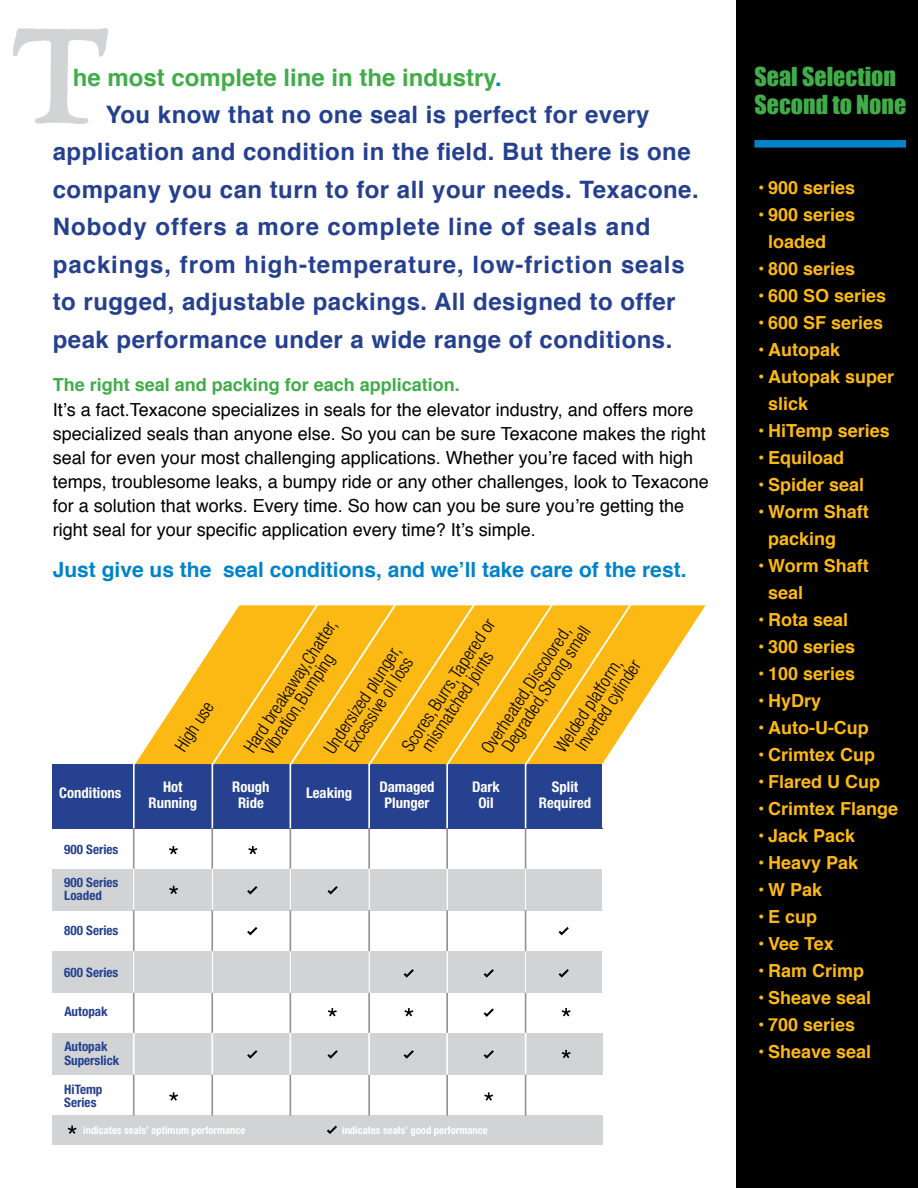
<style>
.page{position:relative;width:918px;height:1188px;background:#fff}
.page>*{position:absolute;margin:0;border:0;box-sizing:border-box;transform-origin:0 0}
.t1{font:700 24px "Helvetica";letter-spacing:.02em;color:#25408f}
.t2{font:700 24px "Helvetica";letter-spacing:.04em;color:#25408f}
.t3{font:700 24px "Helvetica";color:#41ad49}
.t4{font:24px/27.6px "Impact";color:#41ad49}
.t5{font:700 21px "Helvetica";color:#0083ca}
.t6{font:18px/24px "Helvetica";color:#000}
.t7{font:700 18px/27px "Helvetica";color:#fdb913}
.t8{font:300 condensed 18px/16.4px "Helvetica Neue LT Std";color:#000}
.t9{font:700 18px "Helvetica";color:#41ad49}
.t10{font:700 condensed 14.7px/15.8px "Helvetica Neue LT Std";color:#fff;text-align:center}
.t11{font:700 condensed 13.05px/13px "Helvetica Neue LT Std";color:#25418f}
.t12{font:700 condensed 10.65px "Helvetica Neue LT Std";color:#fff}
.s1{color:#0083ca}
</style>
<div class="page">
<img style="left:13px;top:28px;width:96px;height:96px">
<div style="left:53px;top:1115px;width:550px;height:30px;background:#d1d3d4"></div>
<div style="left:53px;top:869px;width:550px;height:41px;background:#d1d3d4"></div>
<div style="left:53px;top:764px;width:550px;height:64px;background:#25418f"></div>
<div style="left:53px;top:951px;width:550px;height:41px;background:#d1d3d4"></div>
<hr style="left:133px;top:828px;width:2px;height:288px;background:#929292">
<hr style="left:211px;top:828px;width:2px;height:288px;background:#929292">
<hr style="left:290px;top:828px;width:1px;height:288px;background:#929292">
<hr style="left:368px;top:828px;width:2px;height:288px;background:#929292">
<hr style="left:446px;top:828px;width:2px;height:288px;background:#929292">
<hr style="left:525px;top:828px;width:1px;height:288px;background:#929292">
<hr style="left:133px;top:869px;width:2px;height:41px;background:#fff">
<hr style="left:133px;top:951px;width:2px;height:42px;background:#fff">
<hr style="left:212px;top:751px;width:1px;height:77px;background:#fff">
<hr style="left:133px;top:751px;width:2px;height:77px;background:#fff">
<hr style="left:212px;top:869px;width:1px;height:41px;background:#fff">
<hr style="left:212px;top:951px;width:1px;height:42px;background:#fff">
<hr style="left:290px;top:751px;width:1px;height:77px;background:#fff">
<hr style="left:290px;top:869px;width:1px;height:41px;background:#fff">
<hr style="left:290px;top:951px;width:1px;height:42px;background:#fff">
<hr style="left:368px;top:751px;width:2px;height:77px;background:#fff">
<hr style="left:368px;top:869px;width:2px;height:41px;background:#fff">
<hr style="left:368px;top:951px;width:2px;height:42px;background:#fff">
<hr style="left:446px;top:751px;width:2px;height:77px;background:#fff">
<hr style="left:446px;top:869px;width:2px;height:41px;background:#fff">
<hr style="left:446px;top:951px;width:2px;height:42px;background:#fff">
<hr style="left:525px;top:751px;width:1px;height:77px;background:#fff">
<hr style="left:525px;top:869px;width:1px;height:41px;background:#fff">
<hr style="left:525px;top:951px;width:1px;height:42px;background:#fff">
<hr style="left:602px;top:751px;width:2px;height:77px;background:#fff">
<hr style="left:602px;top:869px;width:2px;height:41px;background:#fff">
<hr style="left:602px;top:951px;width:2px;height:42px;background:#fff">
<div style="left:53px;top:1033px;width:550px;height:41px;background:#d1d3d4"></div>
<svg style="left:638px;top:605px;width:68px;height:104px"></svg>
<hr style="left:133px;top:1033px;width:2px;height:41px;background:#fff">
<hr style="left:212px;top:1033px;width:1px;height:41px;background:#fff">
<hr style="left:290px;top:1033px;width:1px;height:41px;background:#fff">
<hr style="left:368px;top:1033px;width:2px;height:41px;background:#fff">
<hr style="left:446px;top:1033px;width:2px;height:41px;background:#fff">
<hr style="left:525px;top:1033px;width:1px;height:41px;background:#fff">
<svg style="left:134px;top:605px;width:504px;height:162px;background:#f9c137"></svg>
<svg style="left:169px;top:846px;width:9px;height:8px"></svg>
<svg style="left:169px;top:886px;width:9px;height:8px"></svg>
<svg style="left:169px;top:1092px;width:9px;height:9px"></svg>
<svg style="left:68px;top:1126px;width:9px;height:8px"></svg>
<svg style="left:484px;top:1092px;width:9px;height:9px"></svg>
<svg style="left:562px;top:1050px;width:9px;height:8px"></svg>
<svg style="left:562px;top:1008px;width:9px;height:8px"></svg>
<svg style="left:404px;top:1008px;width:9px;height:8px"></svg>
<svg style="left:328px;top:1008px;width:9px;height:8px"></svg>
<svg style="left:248px;top:846px;width:9px;height:8px"></svg>
<svg style="left:247px;top:927px;width:11px;height:9px"></svg>
<svg style="left:247px;top:886px;width:11px;height:9px"></svg>
<svg style="left:247px;top:1050px;width:11px;height:9px"></svg>
<svg style="left:327px;top:1050px;width:11px;height:9px"></svg>
<svg style="left:327px;top:1125px;width:10px;height:9px"></svg>
<svg style="left:327px;top:886px;width:11px;height:9px"></svg>
<svg style="left:403px;top:1050px;width:11px;height:9px"></svg>
<svg style="left:403px;top:969px;width:11px;height:9px"></svg>
<svg style="left:483px;top:1050px;width:11px;height:9px"></svg>
<svg style="left:483px;top:1008px;width:11px;height:9px"></svg>
<svg style="left:483px;top:969px;width:11px;height:9px"></svg>
<svg style="left:558px;top:969px;width:11px;height:9px"></svg>
<svg style="left:558px;top:927px;width:11px;height:9px"></svg>
<div style="left:737px;top:0;width:181px;height:1188px;background:#000"></div>
<div style="left:754px;top:140px;width:152px;height:8px;background:#0083ca"></div>
<h1 class="t3" style="left:73px;top:58px;width:430px">he most complete line in the industry<span class="s1">.</span></h1>
<h1 class="t1" style="left:106px;top:95px;width:545px">You know that no one seal is perfect for every</h1>
<h1 class="t1" style="left:53px;top:133px;width:640px">application and condition in the field. But there is one</h1>
<h1 class="t1" style="left:53px;top:170px;width:648px">company you can turn to for all your needs. Texacone.</h1>
<h1 class="t2" style="left:53px;top:208px;width:599px">Nobody offers a more complete line of seals and</h1>
<h1 class="t2" style="left:53px;top:245px;width:634px">packings, from high-temperature, low-friction seals</h1>
<h1 class="t1" style="left:53px;top:283px;width:624px">to rugged, adjustable packings. All designed to offer</h1>
<h1 class="t1" style="left:53px;top:320px;width:621px">peak performance under a wide range of conditions.</h1>
<p class="t9" style="left:53px;top:370px;width:409px">The right seal and packing for each application.</p>
<p class="t6" style="left:53px;top:398px;width:658px">It’s a fact.Texacone specializes in seals for the elevator industry, and offers more specialized seals than anyone else. So you can be sure Texacone makes the right seal for even your most challenging applications. Whether you’re faced with high temps, troublesome leaks, a bumpy ride or any other challenges, look to Texacone for a solution that works. Every time. So how can you be sure you’re getting the right seal for your specific application every time? It’s simple.</p>
<p class="t5" style="left:53px;top:553px;width:635px">Just give us the seal conditions, and we’ll take care of the rest.</p>
<p class="t8" style="left:172px;top:745px;width:57px;rotate:-57deg">High use</p>
<p class="t8" style="left:246px;top:740px;width:149px;text-indent:-8px;rotate:-57deg">Hard breakaway,Chatter,<br>Vibration,Bumping</p>
<p class="t8" style="left:405px;top:736px;width:146px;text-indent:-10px;rotate:-57deg">Scores,Burrs,Tapered or mismatched joints</p>
<p class="t8" style="left:486px;top:736px;width:153px;text-indent:-13px;rotate:-57deg">Overheated,Discolored,<br>Degraded,Strong smell</p>
<p class="t8" style="left:321px;top:747px;width:127px;text-align:center;rotate:-57deg">Undersized plunger,<br>Excessive oilloss</p>
<p class="t8" style="left:559px;top:735px;width:106px;text-indent:-13px;rotate:-57deg">W elded platform,<br>Inverted cylinder</p>
<p class="t10" style="left:59px;top:785px;width:64px">Conditions</p>
<p class="t10" style="left:232px;top:779px;width:39px">Rough<br>Ride</p>
<p class="t10" style="left:306px;top:785px;width:48px">Leaking</p>
<p class="t10" style="left:379px;top:779px;width:57px">Damaged<br>Plunger</p>
<p class="t10" style="left:472px;top:779px;width:29px">Dark<br>Oil</p>
<p class="t10" style="left:539px;top:779px;width:54px">Split<br>Required</p>
<p class="t10" style="left:149px;top:779px;width:50px">Hot<br>Running</p>
<p class="t11" style="left:64px;top:843px;width:56px">900 Series</p>
<p class="t11" style="left:64px;top:876px;width:56px">900 Series<br>Loaded</p>
<p class="t11" style="left:64px;top:923px;width:56px">800 Series</p>
<p class="t11" style="left:64px;top:966px;width:56px">600 Series</p>
<p class="t11" style="left:64px;top:1005px;width:45px">Autopak</p>
<p class="t11" style="left:64px;top:1040px;width:56px">Autopak<br>Superslick</p>
<p class="t11" style="left:64px;top:1083px;width:40px">HiTemp<br>Series</p>
<p class="t12" style="left:83px;top:1123px;width:164px">indicates seals’ optimum performance</p>
<p class="t12" style="left:342px;top:1123px;width:147px">indicates seals’ good performance</p>
<h1 class="t4" style="left:754px;top:63px;width:153px">Seal Selection<br>Second to None</h1>
<p class="t7" style="left:758px;top:174px;width:98px">• 900 series</p>
<p class="t7" style="left:768px;top:201px;width:89px;text-indent:-10px">• 900 series loaded</p>
<p class="t7" style="left:758px;top:255px;width:98px">• 800 series</p>
<p class="t7" style="left:758px;top:282px;width:129px">• 600 SO series</p>
<p class="t7" style="left:758px;top:309px;width:126px">• 600 SF series</p>
<p class="t7" style="left:758px;top:336px;width:83px">• Autopak</p>
<p class="t7" style="left:768px;top:363px;width:128px;text-indent:-10px">• Autopak super slick</p>
<p class="t7" style="left:758px;top:417px;width:133px">• HiTemp series</p>
<p class="t7" style="left:758px;top:444px;width:87px">• Equiload</p>
<p class="t7" style="left:758px;top:471px;width:107px">• Spider seal</p>
<p class="t7" style="left:768px;top:498px;width:102px;text-indent:-10px">• Worm Shaft packing</p>
<p class="t7" style="left:768px;top:552px;width:102px;text-indent:-10px">• Worm Shaft seal</p>
<p class="t7" style="left:758px;top:606px;width:91px">• Rota seal</p>
<p class="t7" style="left:758px;top:633px;width:98px">• 300 series</p>
<p class="t7" style="left:758px;top:660px;width:98px">• 100 series</p>
<p class="t7" style="left:758px;top:687px;width:64px">• HyDry</p>
<p class="t7" style="left:758px;top:714px;width:112px">• Auto-U-Cup</p>
<p class="t7" style="left:758px;top:741px;width:118px">• Crimtex Cup</p>
<p class="t7" style="left:758px;top:768px;width:123px">• Flared U Cup</p>
<p class="t7" style="left:758px;top:795px;width:141px">• Crimtex Flange</p>
<p class="t7" style="left:758px;top:822px;width:98px">• Jack Pack</p>
<p class="t7" style="left:758px;top:849px;width:101px">• Heavy Pak</p>
<p class="t7" style="left:758px;top:876px;width:65px">• W Pak</p>
<p class="t7" style="left:758px;top:903px;width:60px">• E cup</p>
<p class="t7" style="left:758px;top:930px;width:77px">• Vee Tex</p>
<p class="t7" style="left:758px;top:957px;width:107px">• Ram Crimp</p>
<p class="t7" style="left:758px;top:984px;width:114px">• Sheave seal</p>
<p class="t7" style="left:758px;top:1011px;width:98px">• 700 series</p>
<p class="t7" style="left:758px;top:1038px;width:114px">• Sheave seal</p>
</div>
